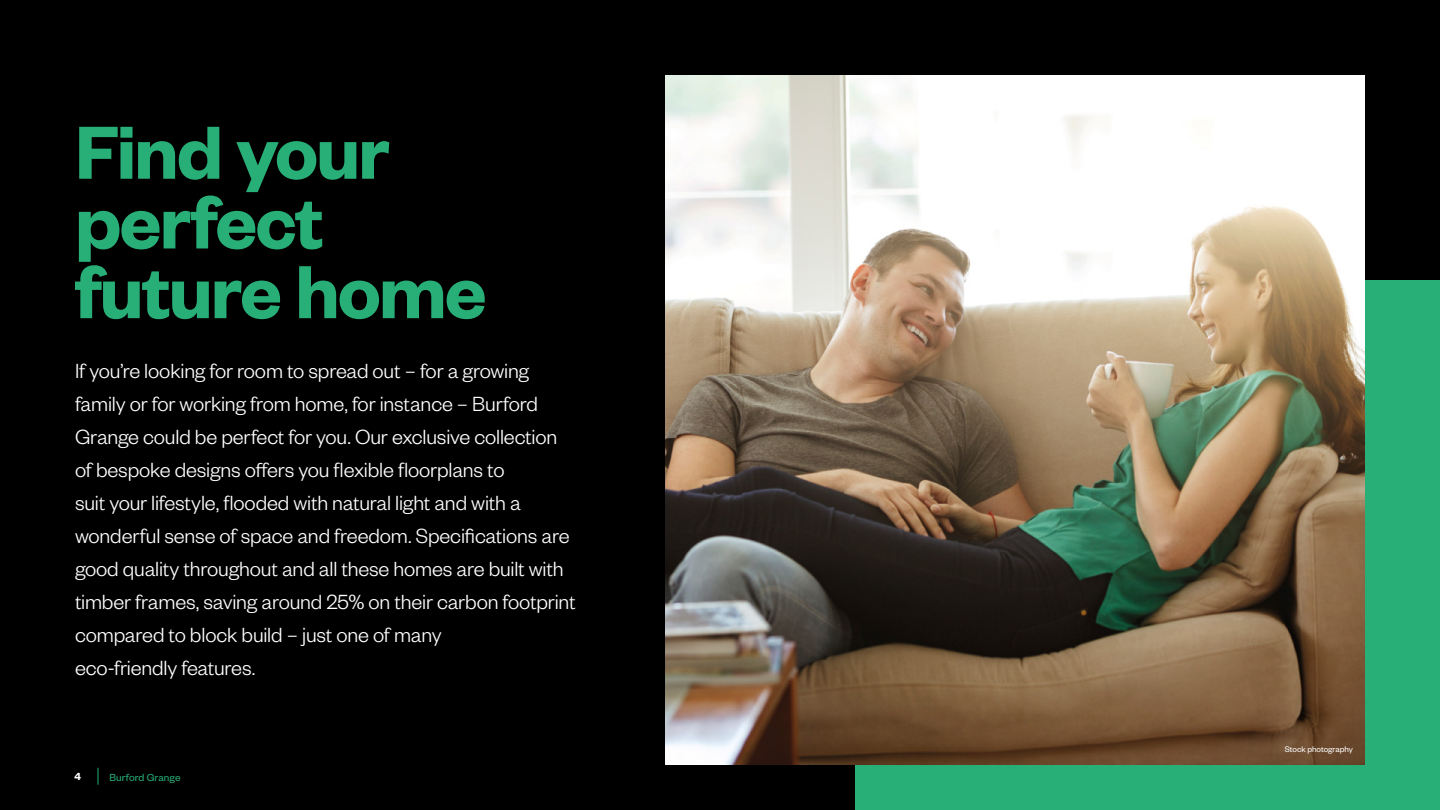
<style>
.page{position:relative;width:1440px;height:810px;background:#000}
.page>*{position:absolute;margin:0;border:0;box-sizing:border-box;transform-origin:0 0}
.t1{font:82.5px/69.8px "Founders Grotesk Sm Bd";letter-spacing:-.025em;color:#28af78}
.t2{font:300 22.5px/33px "Founders Grotesk";letter-spacing:-.01em;color:#fff}
.t3{font:11.25px "Founders Grotesk";letter-spacing:.01em;color:#28af78}
.t4{font:11.25px "Founders Grotesk Sm Bd";color:#fff}
.t5{font:9px "Founders Grotesk";color:#fff}
</style>
<div class="page">
<div style="left:855px;top:280px;width:585px;height:530px;background:#28af78"></div>
<svg style="left:98px;top:768px;width:1px;height:17px"></svg>
<img style="left:665px;top:75px;width:700px;height:690px">
<h1 class="t1" style="left:75px;top:113px;width:413px">Find your perfect future home</h1>
<p class="t2" style="left:75px;top:353px;width:502px">If you’re looking for room to spread out – for a growing family or for working from home, for instance – Burford Grange could be perfect for you. Our exclusive collection of bespoke designs offers you flexible floorplans to<br>suit your lifestyle, flooded with natural light and with a wonderful sense of space and freedom. Specifications are good quality throughout and all these homes are built with timber frames, saving around 25% on their carbon footprint compared to block build – just one of many<br>eco-friendly features.</p>
<p class="t4" style="left:74px;top:770px;width:8px">4</p>
<p class="t3" style="left:110px;top:770px;width:73px">Burford Grange</p>
<p class="t5" style="left:1285px;top:744px;width:70px">Stock photography</p>
</div>
